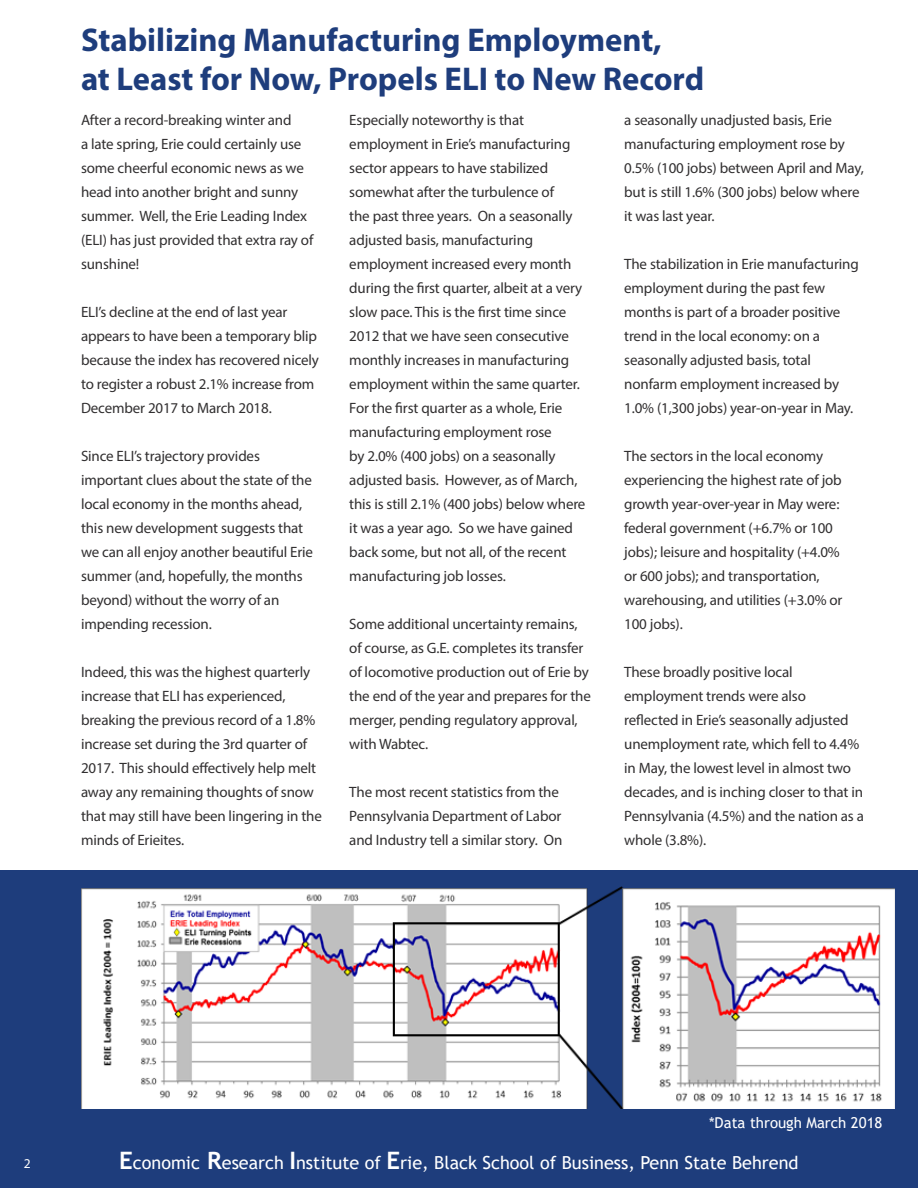
<style>
.page{position:relative;width:918px;height:1188px;background:#fff}
.page>*{position:absolute;margin:0;border:0;box-sizing:border-box;transform-origin:0 0}
.t1{font:700 33px "Myriad Pro";color:#1e3d7c}
.t2{font:18px "Trebuchet MS";color:#fff}
.t3{font:15px/24px "Myriad Pro";letter-spacing:-.01em;color:#312f30}
.t4{font:15px "Trebuchet MS";color:#fff}
.t5{font:13.5px "Myriad Pro";color:#fff}
.s1{font-weight:700;font-size:24px}
</style>
<div class="page">
<div style="left:0;top:870px;width:918px;height:318px;background:#1e3d7c"></div>
<img style="left:81px;top:887px;width:813px;height:222px">
<p class="t1" style="left:81px;top:18px;width:582px">Stabilizing Manufacturing Employment,</p>
<p class="t1" style="left:81px;top:58px;width:625px">at Least for Now, Propels ELI to New Record</p>
<p class="t3" style="left:81px;top:108px;width:234px">After a record-breaking winter and<br>a late spring, Erie could certainly use some cheerful economic news as we head into another bright and sunny summer. Well, the Erie Leading Index (ELI) has just provided that extra ray of sunshine!</p>
<p class="t3" style="left:81px;top:300px;width:240px">ELI’s decline at the end of last year appears to have been a temporary blip because the index has recovered nicely to register a robust 2.1% increase from December 2017 to March 2018.</p>
<p class="t3" style="left:81px;top:444px;width:234px">Since ELI’s trajectory provides important clues about the state of the local economy in the months ahead, this new development suggests that we can all enjoy another beautiful Erie summer (and, hopefully, the months beyond) without the worry of an impending recession.</p>
<p class="t3" style="left:81px;top:660px;width:242px">Indeed, this was the highest quarterly increase that ELI has experienced, breaking the previous record of a 1.8% increase set during the 3rd quarter of 2017. This should effectively help melt away any remaining thoughts of snow that may still have been lingering in the minds of Erieites.</p>
<p class="t3" style="left:349px;top:108px;width:238px">Especially noteworthy is that employment in Erie’s manufacturing sector appears to have stabilized somewhat after the turbulence of<br>the past three years. On a seasonally adjusted basis, manufacturing employment increased every month during the first quarter, albeit at a very slow pace. This is the first time since 2012 that we have seen consecutive monthly increases in manufacturing employment within the same quarter.<br>For the first quarter as a whole, Erie manufacturing employment rose<br>by 2.0% (400 jobs) on a seasonally adjusted basis. However, as of March, this is still 2.1% (400 jobs) below where it was a year ago. So we have gained back some, but not all, of the recent manufacturing job losses.</p>
<p class="t3" style="left:349px;top:612px;width:243px">Some additional uncertainty remains, of course, as G.E. completes its transfer of locomotive production out of Erie by the end of the year and prepares for the merger, pending regulatory approval, with Wabtec.</p>
<p class="t3" style="left:349px;top:780px;width:215px">The most recent statistics from the<br>Pennsylvania Department of Labor and Industry tell a similar story. On</p>
<p class="t3" style="left:624px;top:108px;width:241px">a seasonally unadjusted basis, Erie manufacturing employment rose by<br>0.5% (100 jobs) between April and May, but is still 1.6% (300 jobs) below where it was last year.</p>
<p class="t3" style="left:624px;top:252px;width:236px">The stabilization in Erie manufacturing employment during the past few months is part of a broader positive trend in the local economy: on a seasonally adjusted basis, total nonfarm employment increased by 1.0% (1,300 jobs) year-on-year in May.</p>
<p class="t3" style="left:624px;top:444px;width:220px">The sectors in the local economy experiencing the highest rate of job growth year-over-year in May were: federal government (+6.7% or 100 jobs); leisure and hospitality (+4.0% or 600 jobs); and transportation, warehousing, and utilities (+3.0% or<br>100 jobs).</p>
<p class="t3" style="left:624px;top:660px;width:241px">These broadly positive local employment trends were also reflected in Erie’s seasonally adjusted unemployment rate, which fell to 4.4% in May, the lowest level in almost two decades, and is inching closer to that in Pennsylvania (4.5%) and the nation as a whole (3.8%).</p>
<p class="t5" style="left:24px;top:1155px;width:8px">2</p>
<p class="t4" style="left:709px;top:1113px;width:175px">*Data through March 2018</p>
<p class="t2" style="left:119px;top:1151px;width:681px"><span class="s1">E</span>conomic <span class="s1">R</span>esearch <span class="s1">I</span>nstitute of <span class="s1">E</span>rie, Black School of Business, Penn State Behrend</p>
</div>
